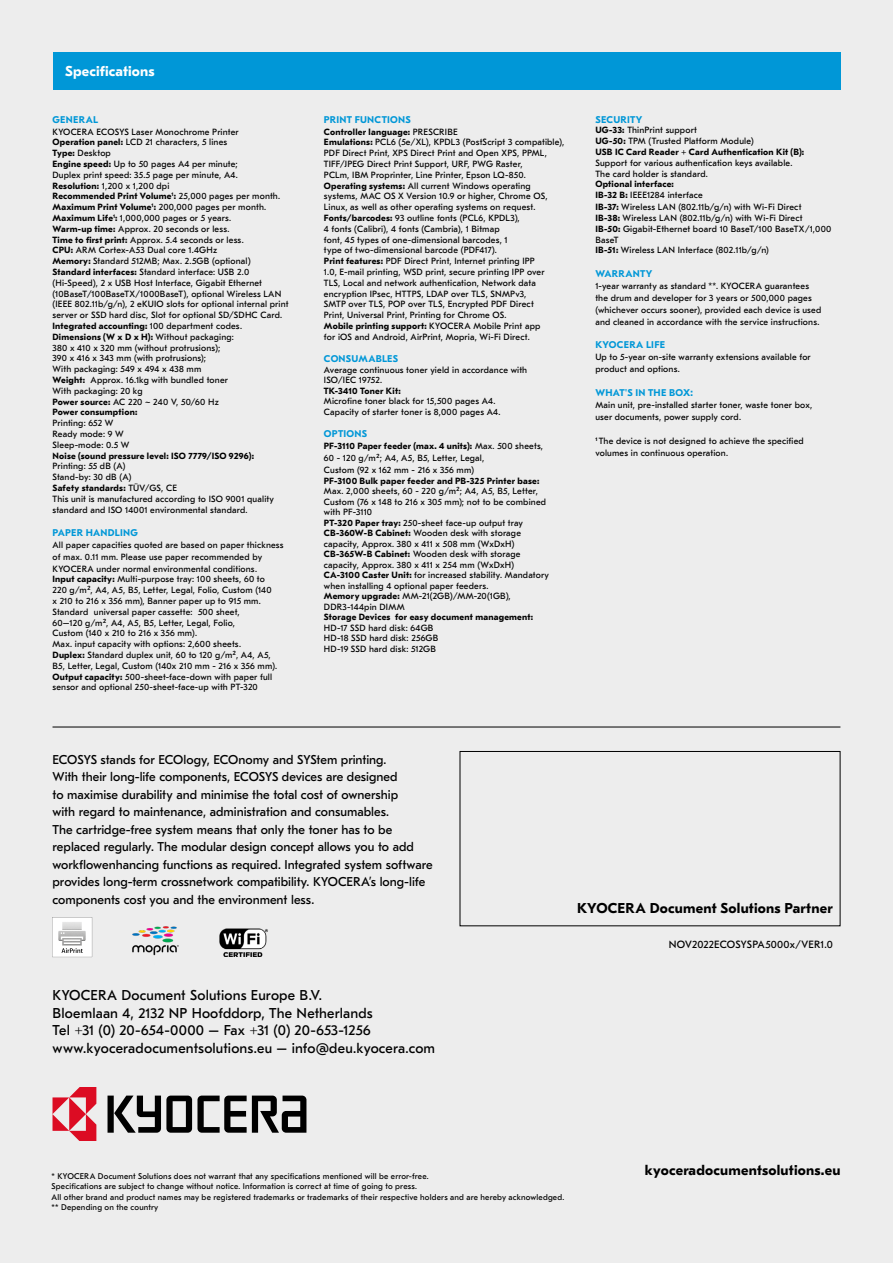
<style>
.page{position:relative;width:893px;height:1263px;background:#ededed}
.page>*{position:absolute;margin:0;border:0;box-sizing:border-box;transform-origin:0 0}
.t1{font:14.25px/17.5px "GT Eesti Pro Text";letter-spacing:.01em;color:#000}
.t2{font:700 14.25px "GT Eesti Pro Text";letter-spacing:.015em;color:#000}
.t3{font:700 14.25px "GT Eesti Pro Text";letter-spacing:.01em;color:#fff}
.t4{font:12.75px/17.5px "GT Eesti Pro Text";color:#000}
.t5{font:10.5px "GT Eesti Pro Text";letter-spacing:.02em;color:#000}
.t6{font:700 9.75px "GT Eesti Pro Text";letter-spacing:.025em;color:#0097d7}
.t7{font:9px/10.8px "GT Eesti Pro Text";letter-spacing:.02em;color:#000}
.t8{font:700 9px/10.8px "GT Eesti Pro Text";letter-spacing:.025em;color:#000}
.t9{font:8.25px/10.5px "GT Eesti Pro Text";letter-spacing:.02em;color:#000}
.s1{font-weight:700}
.s2{font-weight:400}
</style>
<div class="page">
<div style="left:460px;top:751px;width:380px;height:175px;border:1px solid #000"></div>
<svg style="left:108px;top:1095px;width:198px;height:38px"></svg>
<svg style="left:53px;top:1088px;width:43px;height:52px"></svg>
<div style="left:53px;top:53px;width:787px;height:37px;background:#0097d7"></div>
<img style="left:219px;top:928px;width:49px;height:28px">
<hr style="left:53px;top:727px;width:787px;height:1px;background:#000">
<svg style="left:52px;top:917px;width:40px;height:40px"></svg>
<img style="left:54px;top:921px;width:36px;height:25px">
<img style="left:132px;top:926px;width:46px;height:30px">
<h1 class="t3" style="left:65px;top:64px;width:91px">Specifications</h1>
<p class="t6" style="left:53px;top:114px;width:47px">GENERAL</p>
<p class="t7" style="left:53px;top:126px;width:238px">KYOCERA ECOSYS Laser Monochrome Printer<br><span class="s1">Operation panel:</span> LCD 21 characters, 5 lines<br><span class="s1">Type:</span> Desktop<br><span class="s1">Engine speed:</span> Up to 50 pages A4 per minute;<br>Duplex print speed: 35.5 page per minute, A4.<br><span class="s1">Resolution:</span> 1,200 x 1,200 dpi<br><span class="s1">Recommended Print Volume</span><sup>1</sup><span class="s1">:</span> 25,000 pages per month.<br><span class="s1">Maximum Print Volume</span><sup>1</sup><span class="s1">:</span> 200,000 pages per month.<br><span class="s1">Maximum Life</span><sup>1</sup><span class="s1">:</span> 1,000,000 pages or 5 years.<br><span class="s1">Warm-up time:</span> Approx. 20 seconds or less.<br><span class="s1">Time to first print:</span> Approx. 5.4 seconds or less.<br><span class="s1">CPU:</span> ARM Cortex-A53 Dual core 1.4GHz<br><span class="s1">Memory:</span> Standard 512MB; Max. 2.5GB (optional)<br><span class="s1">Standard interfaces:</span> Standard interface: USB 2.0 (Hi-Speed), 2 x USB Host Interface, Gigabit Ethernet (10BaseT/100BaseTX/1000BaseT), optional Wireless LAN (IEEE 802.11b/g/n), 2 eKUIO slots for optional internal print server or SSD hard disc, Slot for optional SD/SDHC Card.<br><span class="s1">Integrated accounting:</span> 100 department codes.<br><span class="s1">Dimensions (W x D x H):</span> Without packaging:<br>380 x 410 x 320 mm (without protrusions);<br>390 x 416 x 343 mm (with protrusions);<br>With packaging: 549 x 494 x 438 mm<br><span class="s1">Weight:</span> Approx. 16.1kg with bundled toner<br>With packaging: 20 kg<br><span class="s1">Power source:</span> AC 220 ~ 240 V, 50/60 Hz<br><span class="s1">Power consumption:</span></p>
<p class="t7" style="left:53px;top:418px;width:78px">Printing: 652 W<br>Ready mode: 9 W<br>Sleep-mode: 0.5 W</p>
<p class="t8" style="left:53px;top:450px;width:203px">Noise (sound pressure level: ISO 7779/ISO 9296):</p>
<p class="t7" style="left:53px;top:461px;width:223px">Printing: 55 dB (A)<br>Stand-by: 30 dB (A)<br><span class="s1">Safety standards:</span> TÜV/GS, CE<br>This unit is manufactured according to ISO 9001 quality standard and ISO 14001 environmental standard.</p>
<p class="t6" style="left:53px;top:527px;width:87px">PAPER HANDLING</p>
<p class="t7" style="left:53px;top:539px;width:233px;line-height:12px">All paper capacities quoted are based on paper thickness of max. 0.11 mm. Please use paper recommended by<br>KYOCERA under normal environmental conditions.</p>
<p class="t7" style="left:53px;top:574px;width:226px"><span class="s1">Input capacity:</span> Multi-purpose tray: 100 sheets, 60 to 220 g/m², A4, A5, B5, Letter, Legal, Folio, Custom (140 x 210 to 216 x 356 mm), Banner paper up to 915 mm.<br>Standard universal paper cassette: 500 sheet,<br>60–120 g/m², A4, A5, B5, Letter, Legal, Folio,<br>Custom (140 x 210 to 216 x 356 mm).<br>Max. input capacity with options: 2,600 sheets.<br><span class="s1">Duplex:</span> Standard duplex unit, 60 to 120 g/m², A4, A5, B5, Letter, Legal, Custom (140x 210 mm - 216 x 356 mm).<br><span class="s1">Output capacity:</span> 500-sheet-face-down with paper full sensor and optional 250-sheet-face-up with PT-320</p>
<p class="t6" style="left:324px;top:114px;width:88px">PRINT FUNCTIONS</p>
<p class="t7" style="left:324px;top:126px;width:242px"><span class="s1">Controller language:</span> PRESCRIBE<br><span class="s1">Emulations:</span> PCL6 (5e/XL), KPDL3 (PostScript 3 compatible), PDF Direct Print, XPS Direct Print and Open XPS, PPML, TIFF/JPEG Direct Print Support, URF, PWG Raster,<br>PCLm, IBM Proprinter, Line Printer, Epson LQ-850.<br><span class="s1">Operating systems:</span> All current Windows operating systems, MAC OS X Version 10.9 or higher, Chrome OS, Linux, as well as other operating systems on request.<br><span class="s1">Fonts/barcodes:</span> 93 outline fonts (PCL6, KPDL3),<br>4 fonts (Calibri), 4 fonts (Cambria), 1 Bitmap<br>font, 45 types of one-dimensional barcodes, 1<br>type of two-dimensional barcode (PDF417).<br><span class="s1">Print features:</span> PDF Direct Print, Internet printing IPP<br>1.0, E-mail printing, WSD print, secure printing IPP over<br>TLS, Local and network authentication, Network data encryption IPsec, HTTPS, LDAP over TLS, SNMPv3,<br>SMTP over TLS, POP over TLS, Encrypted PDF Direct<br>Print, Universal Print, Printing for Chrome OS.<br><span class="s1">Mobile printing support:</span> KYOCERA Mobile Print app<br>for iOS and Android, AirPrint, Mopria, Wi-Fi Direct.</p>
<p class="t6" style="left:324px;top:354px;width:76px">CONSUMABLES</p>
<p class="t7" style="left:324px;top:365px;width:205px">Average continuous toner yield in accordance with<br>ISO/IEC 19752.</p>
<p class="t8" style="left:324px;top:385px;width:78px">TK-3410 Toner Kit:</p>
<p class="t7" style="left:324px;top:396px;width:178px">Microfine toner black for 15,500 pages A4.<br>Capacity of starter toner is 8,000 pages A4.</p>
<p class="t6" style="left:324px;top:429px;width:45px">OPTIONS</p>
<p class="t7" style="left:324px;top:440px;width:221px;line-height:12px"><span class="s1">PF-3110 Paper feeder (max. 4 units):</span> Max. 500 sheets,<br>60 - 120 g/m²; A4, A5, B5, Letter, Legal,<br>Custom (92 x 162 mm - 216 x 356 mm)</p>
<p class="t8" style="left:324px;top:475px;width:217px">PF-3100 Bulk paper feeder and PB-325 Printer base:</p>
<p class="t7" style="left:324px;top:486px;width:227px">Max. 2,000 sheets, 60 - 220 g/m²; A4, A5, B5, Letter, Custom (76 x 148 to 216 x 305 mm); not to be combined with PF-3110<br><span class="s1">PT-320 Paper tray:</span> 250-sheet face-up output tray <span class="s1">CB-360W-B Cabinet:</span> Wooden desk with storage capacity, Approx. 380 x 411 x 508 mm (WxDxH)<br><span class="s1">CB-365W-B Cabinet:</span> Wooden desk with storage capacity, Approx. 380 x 411 x 254 mm (WxDxH)<br><span class="s1">CA-3100 Caster Unit:</span> for increased stability. Mandatory when installing 4 optional paper feeders.<br><span class="s1">Memory upgrade:</span> MM-21(2GB)/MM-20(1GB), DDR3-144pin DIMM</p>
<p class="t8" style="left:324px;top:612px;width:211px">Storage Devices for easy document management:</p>
<p class="t7" style="left:324px;top:623px;width:116px">HD-17 SSD hard disk: 64GB<br>HD-18 SSD hard disk: 256GB<br>HD-19 SSD hard disk: 512GB</p>
<p class="t6" style="left:595px;top:114px;width:49px">SECURITY</p>
<p class="t8" style="left:595px;top:125px;width:210px">UG-33: <span class="s2">ThinPrint support<br></span>UG-50: <span class="s2">TPM (Trusted Platform Module)<br></span>USB IC Card Reader + Card Authentication Kit (B):</p>
<p class="t7" style="left:595px;top:157px;width:199px">Support for various authentication keys available.<br>The card holder is standard.</p>
<p class="t8" style="left:595px;top:179px;width:109px">Optional interface:<br>IB-32 B: <span class="s2">IEEE1284 interface</span></p>
<p class="t7" style="left:595px;top:202px;width:238px"><span class="s1">IB-37:</span> Wireless LAN (802.11b/g/n) with Wi-Fi Direct<br><span class="s1">IB-38:</span> Wireless LAN (802.11b/g/n) with Wi-Fi Direct<br><span class="s1">IB-50:</span> Gigabit-Ethernet board 10 BaseT/100 BaseTX/1,000<br>BaseT<br><span class="s1">IB-51:</span> Wireless LAN Interface (802.11b/g/n)</p>
<p class="t6" style="left:595px;top:269px;width:59px">WARRANTY</p>
<p class="t7" style="left:595px;top:280px;width:228px;line-height:12px">1-year warranty as standard **. KYOCERA guarantees the drum and developer for 3 years or 500,000 pages (whichever occurs sooner), provided each device is used and cleaned in accordance with the service instructions.</p>
<p class="t6" style="left:595px;top:339px;width:71px">KYOCERA LIFE</p>
<p class="t7" style="left:595px;top:351px;width:217px;line-height:12px">Up to 5-year on-site warranty extensions available for product and options.</p>
<p class="t6" style="left:595px;top:387px;width:99px">WHAT'S IN THE BOX:</p>
<p class="t7" style="left:595px;top:399px;width:218px;line-height:12px">Main unit, pre-installed starter toner, waste toner box, user documents, power supply cord.</p>
<p class="t7" style="left:595px;top:435px;width:210px;line-height:12px"><sup>1</sup> The device is not designed to achieve the specified volumes in continuous operation.</p>
<p class="t4" style="left:53px;top:751px;width:382px">ECOSYS stands for ECOlogy, ECOnomy and SYStem printing.<br>With their long-life components, ECOSYS devices are designed<br>to maximise durability and minimise the total cost of ownership<br>with regard to maintenance, administration and consumables.<br>The cartridge-free system means that only the toner has to be replaced regularly. The modular design concept allows you to add workflowenhancing functions as required. Integrated system software provides long-term crossnetwork compatibility. KYOCERA’s long-life components cost you and the environment less.</p>
<h1 class="t1" style="left:53px;top:987px;width:384px">KYOCERA Document Solutions Europe B.V.<br>Bloemlaan 4, 2132 NP Hoofddorp, The Netherlands<br>Tel +31 (0) 20-654-0000 – Fax +31 (0) 20-653-1256 www.kyoceradocumentsolutions.eu – info@deu.kyocera.com</h1>
<h1 class="t2" style="left:577px;top:900px;width:257px">KYOCERA Document Solutions Partner</h1>
<p class="t5" style="left:669px;top:938px;width:166px">NOV2022ECOSYSPA5000x/VER1.0</p>
<p class="t9" style="left:52px;top:1171px;width:514px">* KYOCERA Document Solutions does not warrant that any specifications mentioned will be error-free.<br>Specifications are subject to change without notice. Information is correct at time of going to press.<br>All other brand and product names may be registered trademarks or trademarks of their respective holders and are hereby acknowledged. ** Depending on the country</p>
<h1 class="t2" style="left:645px;top:1163px;width:197px">kyoceradocumentsolutions.eu</h1>
</div>
